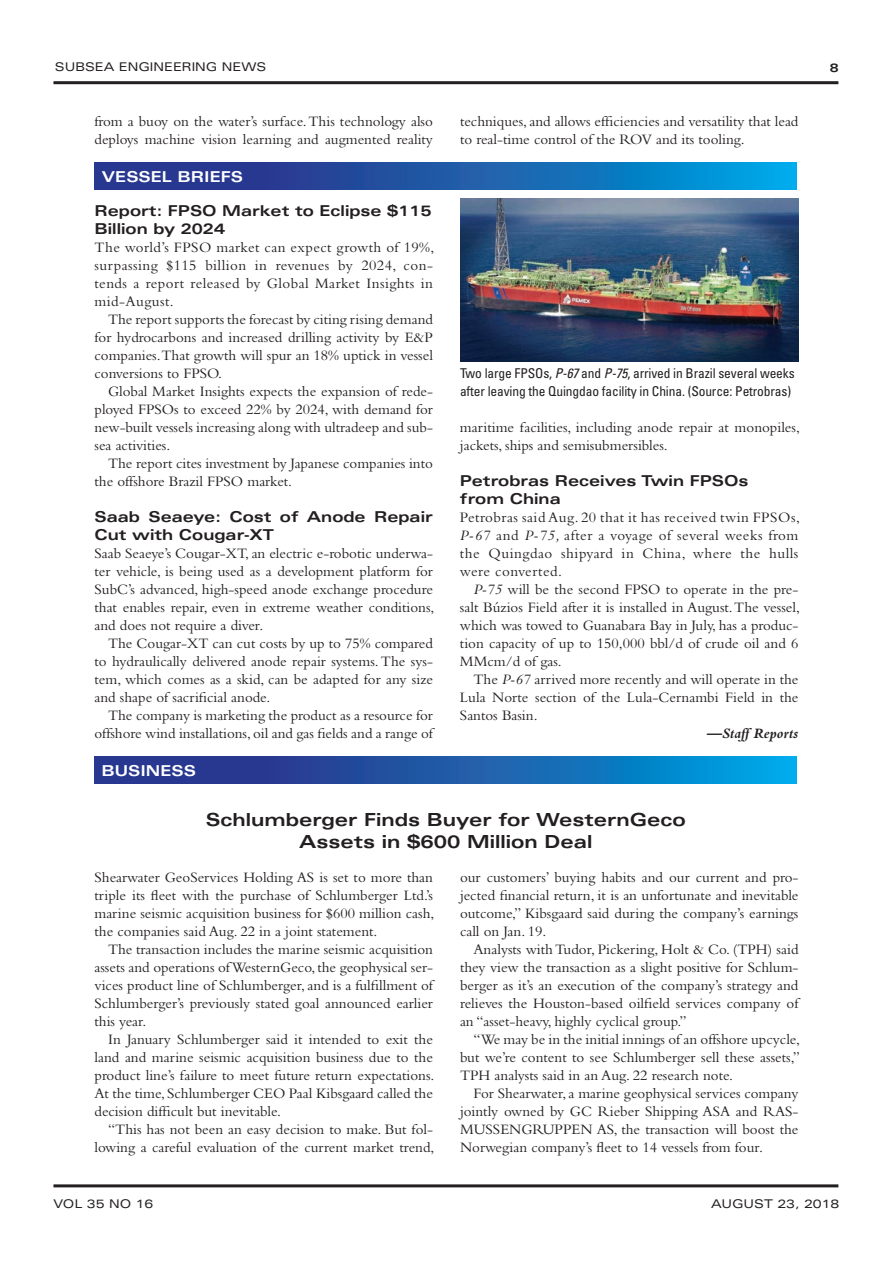
<style>
.page{position:relative;width:893px;height:1263px;background:#fff}
.page>*{position:absolute;margin:0;border:0;box-sizing:border-box;transform-origin:0 0}
.t1{font:700 expanded 18px/21.6px "Univers";color:#231f20;text-align:center}
.t2{font:15px/18px "Bembo";color:#231f20;text-align:justify}
.t3{font:700 expanded 15px/18px "Univers";color:#231f20}
.t4{font:700 expanded 15px "Univers";color:#fff}
.t5{font:italic 700 15px "Bembo";color:#231f20}
.t6{font:condensed 13.5px/18px "Univers";letter-spacing:-.01em;color:#231f20}
.t7{font:expanded 12px "Univers";color:#231f20}
.t8{font:700 expanded 12px "Univers";color:#231f20}
.s1{font-style:italic}
</style>
<div class="page">
<hr style="left:53px;top:81px;width:785px;height:3px;background:#231f20">
<hr style="left:53px;top:1184px;width:785px;height:3px;background:#231f20">
<svg style="left:95px;top:162px;width:702px;height:27px;background:#1960ad"></svg>
<img style="left:460px;top:198px;width:338px;height:163px">
<svg style="left:94px;top:756px;width:702px;height:27px;background:#1960ad"></svg>
<p class="t7" style="left:55px;top:60px;width:213px">SUBSEA ENGINEERING NEWS</p>
<p class="t2" style="left:94px;top:112px;width:340px">from a buoy on the water’s surface. This technology also deploys machine vision learning and augmented reality</p>
<p class="t2" style="left:460px;top:112px;width:340px">techniques, and allows efficiencies and versatility that lead to real-time control of the ROV and its tooling.</p>
<p class="t4" style="left:102px;top:168px;width:143px">VESSEL BRIEFS</p>
<p class="t3" style="left:94px;top:202px;width:339px">Report: FPSO Market to Eclipse $115<br>Billion by 2024</p>
<p class="t2" style="left:94px;top:238px;width:341px">The world’s FPSO market can expect growth of 19%, surpassing $115 billion in revenues by 2024, con&shy;tends a report released by Global Market Insights in mid-August.</p>
<p class="t2" style="left:94px;top:310px;width:340px;text-indent:14px">The report supports the forecast by citing rising demand for hydrocarbons and increased drilling activity by E&amp;P companies.That growth will spur an 18% uptick in vessel conversions to FPSO.</p>
<p class="t2" style="left:94px;top:382px;width:340px;text-indent:14px">Global Market Insights expects the expansion of rede&shy;ployed FPSOs to exceed 22% by 2024, with demand for new-built vessels increasing along with ultradeep and sub&shy;sea activities.</p>
<p class="t2" style="left:94px;top:454px;width:340px;text-indent:14px">The report cites investment by Japanese companies into the offshore Brazil FPSO market.</p>
<p class="t3" style="left:94px;top:508px;width:340px">Saab Seaeye: Cost of Anode Repair<br>Cut with Cougar-XT</p>
<p class="t2" style="left:94px;top:544px;width:341px">Saab Seaeye’s Cougar-XT, an electric e-robotic underwa&shy;ter vehicle, is being used as a development platform for SubC’s advanced, high-speed anode exchange procedure that enables repair, even in extreme weather conditions, and does not require a diver.</p>
<p class="t2" style="left:94px;top:634px;width:340px;text-indent:14px">The Cougar-XT can cut costs by up to 75% compared to hydraulically delivered anode repair systems. The sys&shy;tem, which comes as a skid, can be adapted for any size and shape of sacrificial anode.</p>
<p class="t2" style="left:94px;top:706px;width:340px;text-align:right">The company is marketing the product as a resource for offshore wind installations, oil and gas fields and a range of</p>
<p class="t6" style="left:460px;top:364px;width:336px">Two large FPSOs, <span class="s1">P-67</span> and <span class="s1">P-75</span>, arrived in Brazil several weeks after leaving the Quingdao facility in China. (Source: Petrobras)</p>
<p class="t2" style="left:460px;top:418px;width:341px">maritime facilities, including anode repair at monopiles, jackets, ships and semisubmersibles.</p>
<p class="t3" style="left:460px;top:472px;width:290px">Petrobras Receives Twin FPSOs from China</p>
<p class="t2" style="left:460px;top:508px;width:341px">Petrobras said Aug. 20 that it has received twin FPSOs, <span class="s1">P-67</span> and <span class="s1">P-75,</span> after a voyage of several weeks from the Quingdao shipyard in China, where the hulls were converted.</p>
<p class="t2" style="left:460px;top:580px;width:341px;text-indent:14px"><span class="s1">P-75</span> will be the second FPSO to operate in the pre&shy;salt Búzios Field after it is installed in August. The vessel, which was towed to Guanabara Bay in July, has a produc&shy;tion capacity of up to 150,000 bbl/d of crude oil and 6<br>MMcm/d of gas.</p>
<p class="t2" style="left:460px;top:670px;width:340px;text-indent:14px">The <span class="s1">P-67</span> arrived more recently and will operate in the Lula Norte section of the Lula-Cernambi Field in the Santos Basin.</p>
<p class="t5" style="left:707px;top:725px;width:93px">—Staff Reports</p>
<p class="t4" style="left:102px;top:762px;width:96px">BUSINESS</p>
<p class="t1" style="left:206px;top:809px;width:482px">Schlumberger Finds Buyer for WesternGeco<br>Assets in $600 Million Deal</p>
<p class="t2" style="left:94px;top:868px;width:341px">Shearwater GeoServices Holding AS is set to more than triple its fleet with the purchase of Schlumberger Ltd.’s marine seismic acquisition business for $600 million cash, the companies said Aug. 22 in a joint statement.</p>
<p class="t2" style="left:94px;top:940px;width:340px;text-indent:14px">The transaction includes the marine seismic acquisition assets and operations of WesternGeco, the geophysical ser&shy;vices product line of Schlumberger, and is a fulfillment of Schlumberger’s previously stated goal announced earlier this year.</p>
<p class="t2" style="left:94px;top:1030px;width:341px;text-indent:14px">In January Schlumberger said it intended to exit the land and marine seismic acquisition business due to the product line’s failure to meet future return expectations.<br>At the time, Schlumberger CEO Paal Kibsgaard called the decision difficult but inevitable.</p>
<p class="t2" style="left:94px;top:1120px;width:341px;text-align:right">“This has not been an easy decision to make. But fol&shy;lowing a careful evaluation of the current market trend,</p>
<p class="t2" style="left:460px;top:868px;width:340px">our customers’ buying habits and our current and pro&shy;jected financial return, it is an unfortunate and inevitable outcome,” Kibsgaard said during the company’s earnings call on Jan. 19.</p>
<p class="t2" style="left:460px;top:940px;width:340px;text-indent:14px">Analysts with Tudor, Pickering, Holt &amp; Co. (TPH) said they view the transaction as a slight positive for Schlum&shy;berger as it’s an execution of the company’s strategy and relieves the Houston-based oilfield services company of an “asset-heavy, highly cyclical group.”</p>
<p class="t2" style="left:460px;top:1030px;width:341px;text-indent:14px">“We may be in the initial innings of an offshore upcycle, but we’re content to see Schlumberger sell these assets,” TPH analysts said in an Aug. 22 research note.</p>
<p class="t2" style="left:460px;top:1084px;width:340px;text-indent:14px">For Shearwater, a marine geophysical services company jointly owned by GC Rieber Shipping ASA and RAS-MUSSENGRUPPEN AS, the transaction will boost the Norwegian company’s fleet to 14 vessels from four.</p>
<p class="t8" style="left:830px;top:60px;width:10px">8</p>
<p class="t7" style="left:53px;top:1197px;width:102px">VOL 35 NO 16</p>
<p class="t7" style="left:711px;top:1197px;width:130px">AUGUST 23, 2018</p>
</div>
